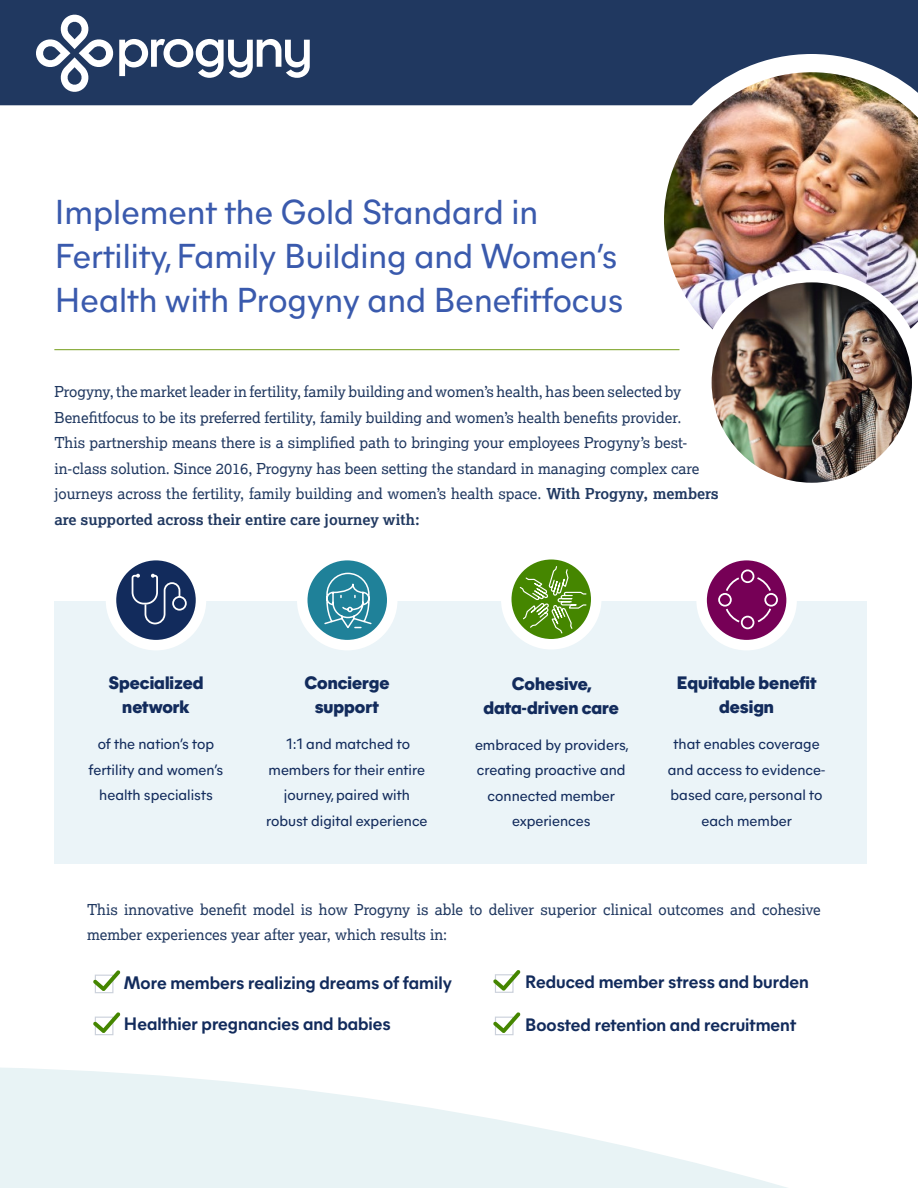
<style>
.page{position:relative;width:918px;height:1188px;background:#fff}
.page>*{position:absolute;margin:0;border:0;box-sizing:border-box;transform-origin:0 0}
.t1{font:34.5px/43.8px "Mier A";color:#3a5aad}
.t2{font:700 18px "Mier A";color:#122b5c}
.t3{font:800 18px/24px "Mier A";color:#122b5c;text-align:center}
.t4{font:15px/25.5px "Lexia";color:#203860}
.t5{font:15px/25.5px "Mier A";color:#122b5c;text-align:center}
.s1{font-weight:700}
</style>
<div class="page">
<div style="left:0;top:0;width:918px;height:105px;background:#203860"></div>
<svg style="left:35px;top:13px;width:275px;height:80px"></svg>
<hr style="left:54px;top:349px;width:625px;height:1px;background:#749e19">
<img style="left:646px;top:54px;width:272px;height:297px">
<img style="left:699px;top:270px;width:219px;height:213px">
<div style="left:55px;top:601px;width:812px;height:262px;background:#ebf4f8"></div>
<svg style="left:302px;top:555px;width:90px;height:90px;fill:#1f8199"></svg>
<div style="left:297px;top:550px;width:101px;height:100px;border:10px solid #fff;border-radius:50%"></div>
<svg style="left:323px;top:572px;width:50px;height:58px"></svg>
<svg style="left:111px;top:555px;width:90px;height:90px;fill:#122b5c"></svg>
<div style="left:106px;top:550px;width:100px;height:100px;border:10px solid #fff;border-radius:50%"></div>
<svg style="left:131px;top:573px;width:57px;height:52px"></svg>
<svg style="left:506px;top:554px;width:90px;height:90px"></svg>
<div style="left:501px;top:549px;width:101px;height:101px;border:10px solid #fff;border-radius:50%"></div>
<svg style="left:519px;top:565px;width:68px;height:69px"></svg>
<svg style="left:702px;top:555px;width:90px;height:90px;fill:#760056"></svg>
<div style="left:696px;top:550px;width:101px;height:100px;border:10px solid #fff;border-radius:50%"></div>
<svg style="left:717px;top:569px;width:62px;height:61px"></svg>
<svg style="left:95px;top:991px;width:18px;height:2px"></svg>
<svg style="left:93px;top:970px;width:27px;height:21px"></svg>
<svg style="left:495px;top:991px;width:19px;height:2px"></svg>
<svg style="left:493px;top:970px;width:28px;height:21px"></svg>
<svg style="left:0;top:1067px;width:787px;height:121px;fill:#e8f3f5"></svg>
<svg style="left:95px;top:1033px;width:18px;height:2px"></svg>
<svg style="left:93px;top:1012px;width:27px;height:21px"></svg>
<svg style="left:495px;top:1033px;width:19px;height:2px"></svg>
<svg style="left:493px;top:1012px;width:28px;height:21px"></svg>
<h1 class="t1" style="left:55px;top:188px;width:570px">Implement the Gold Standard in<br>Fertility, Family Building and Women’s<br>Health with Progyny and Benefitfocus</h1>
<p class="t4" style="left:54px;top:379px;width:666px">Progyny, the market leader in fertility, family building and women’s health, has been selected by Benefitfocus to be its preferred fertility, family building and women’s health benefits provider.<br>This partnership means there is a simplified path to bringing your employees Progyny’s best&shy;in-class solution. Since 2016, Progyny has been setting the standard in managing complex care journeys across the fertility, family building and women’s health space. <span class="s1">With Progyny, members are supported across their entire care journey with:</span></p>
<p class="t3" style="left:108px;top:670px;width:97px">Specialized network</p>
<p class="t5" style="left:89px;top:730px;width:136px">of the nation’s top fertility and women’s health specialists</p>
<p class="t3" style="left:304px;top:670px;width:87px">Concierge support</p>
<p class="t5" style="left:266px;top:730px;width:163px">1:1 and matched to members for their entire journey, paired with robust digital experience</p>
<p class="t3" style="left:484px;top:670px;width:137px">Cohesive, data-driven care</p>
<p class="t5" style="left:475px;top:731px;width:156px">embraced by providers, creating proactive and connected member experiences</p>
<p class="t3" style="left:677px;top:670px;width:141px">Equitable benefit design</p>
<p class="t5" style="left:668px;top:730px;width:159px">that enables coverage and access to evidence&shy;based care, personal to each member</p>
<p class="t4" style="left:87px;top:896px;width:735px">This innovative benefit model is how Progyny is able to deliver superior clinical outcomes and cohesive member experiences year after year, which results in:</p>
<p class="t2" style="left:124px;top:970px;width:330px">More members realizing dreams of family</p>
<p class="t2" style="left:525px;top:969px;width:285px">Reduced member stress and burden</p>
<p class="t2" style="left:124px;top:1011px;width:268px">Healthier pregnancies and babies</p>
<p class="t2" style="left:525px;top:1012px;width:272px">Boosted retention and recruitment</p>
</div>
